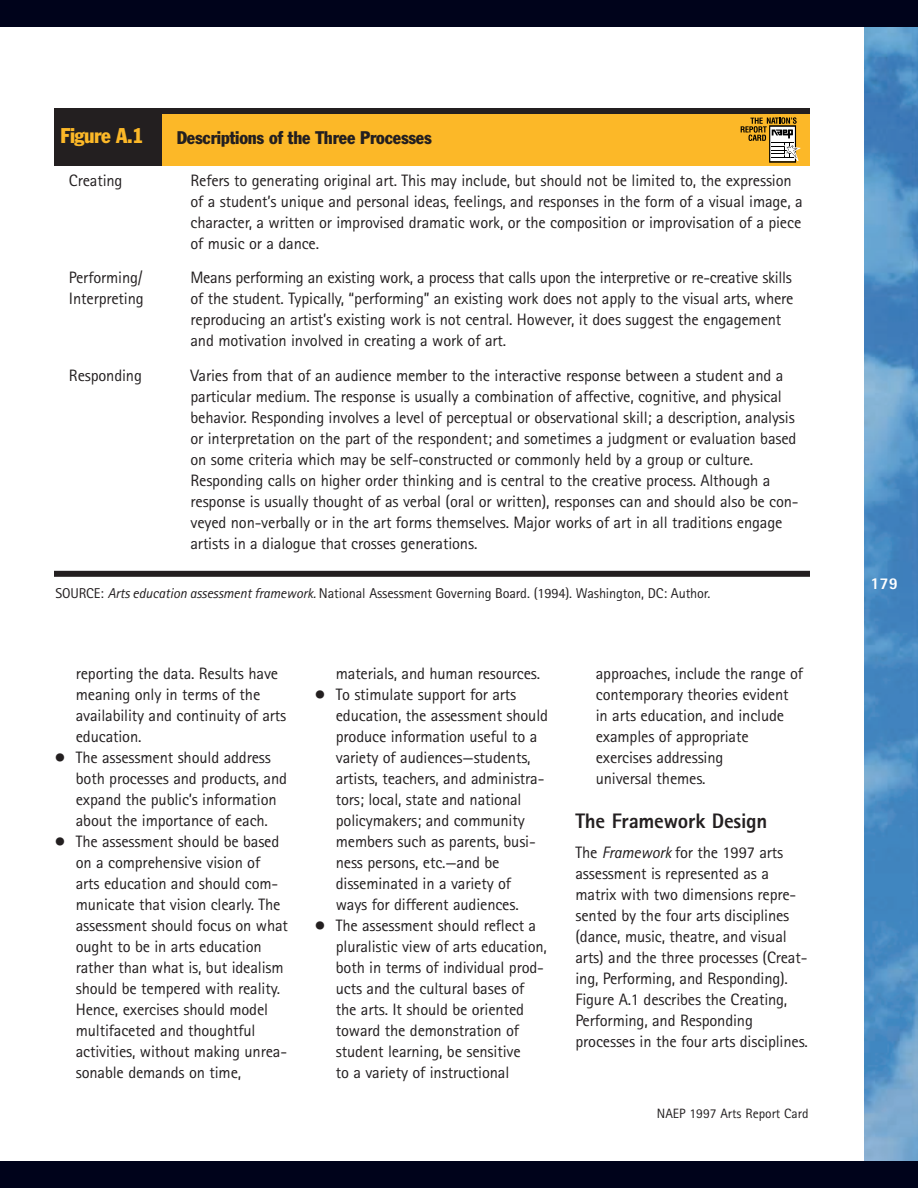
<style>
.page{position:relative;width:918px;height:1188px;background:#fff}
.page>*{position:absolute;margin:0;border:0;box-sizing:border-box;transform-origin:0 0}
.t1{font:800 21px "Rotis Sans Serif";letter-spacing:-.01em;color:#231f20}
.t2{font:condensed 21px "Franklin Gothic";letter-spacing:-.02em;color:#fcb828}
.t3{font:condensed 18px "Franklin Gothic";letter-spacing:-.01em;color:#231f20}
.t4{font:16.5px/21px "Rotis Sans Serif";letter-spacing:-.01em;color:#231f20}
.t5{font:800 16.5px "Rotis Sans Serif";color:#fff}
.t6{font:14.25px "Rotis Sans Serif";letter-spacing:-.01em;color:#231f20}
.t7{font:13.5px "Rotis Sans Serif";color:#231f20}
.s1{font-style:italic}
.s2{font-family:"Universal Newswith Comm Pi"}
</style>
<div class="page">
<img style="left:864px;top:27px;width:54px;height:1134px">
<div style="left:0;top:1161px;width:918px;height:27px;background:#00031b"></div>
<div style="left:0;top:0;width:918px;height:27px;background:#00031b"></div>
<div style="left:54px;top:571px;width:756px;height:6px;background:#231f20"></div>
<div style="left:162px;top:113px;width:648px;height:53px;background:#fcb828"></div>
<div style="left:54px;top:108px;width:756px;height:6px;background:#231f20"></div>
<svg style="left:741px;top:117px;width:59px;height:46px"></svg>
<div style="left:54px;top:108px;width:108px;height:58px;background:#231f20"></div>
<p class="t2" style="left:60px;top:128px;width:85px">Figure A.1</p>
<p class="t3" style="left:177px;top:132px;width:256px">Descriptions of the Three Processes</p>
<p class="t4" style="left:69px;top:171px;width:55px">Creating</p>
<p class="t4" style="left:190px;top:171px;width:614px">Refers to generating original art. This may include, but should not be limited to, the expression of a student’s unique and personal ideas, feelings, and responses in the form of a visual image, a character, a written or improvised dramatic work, or the composition or improvisation of a piece of music or a dance.</p>
<p class="t4" style="left:69px;top:269px;width:75px">Performing/</p>
<p class="t4" style="left:190px;top:269px;width:603px">Means performing an existing work, a process that calls upon the interpretive or re-creative skills</p>
<p class="t4" style="left:69px;top:290px;width:76px">Interpreting</p>
<p class="t4" style="left:190px;top:290px;width:605px">of the student. Typically, “performing” an existing work does not apply to the visual arts, where reproducing an artist’s existing work is not central. However, it does suggest the engagement and motivation involved in creating a work of art.</p>
<p class="t4" style="left:69px;top:366px;width:75px">Responding</p>
<p class="t4" style="left:190px;top:366px;width:610px">Varies from that of an audience member to the interactive response between a student and a particular medium. The response is usually a combination of affective, cognitive, and physical behavior. Responding involves a level of perceptual or observational skill; a description, analysis or interpretation on the part of the respondent; and sometimes a judgment or evaluation based on some criteria which may be self-constructed or commonly held by a group or culture.<br>Responding calls on higher order thinking and is central to the creative process. Although a response is usually thought of as verbal (oral or written), responses can and should also be con&shy;veyed non-verbally or in the art forms themselves. Major works of art in all traditions engage artists in a dialogue that crosses generations.</p>
<p class="t6" style="left:56px;top:588px;width:656px">SOURCE: <span class="s1">Arts education assessment framework.</span> National Assessment Governing Board. (1994). Washington, DC: Author.</p>
<p class="t4" style="left:76px;top:664px;width:212px">reporting the data. Results have meaning only in terms of the availability and continuity of arts education.</p>
<p class="t4" style="left:76px;top:748px;width:213px;text-indent:-20px"><span class="s2">●</span> The assessment should address both processes and products, and expand the public’s information about the importance of each.</p>
<p class="t4" style="left:76px;top:832px;width:214px;text-indent:-20px"><span class="s2">●</span> The assessment should be based on a comprehensive vision of arts education and should com&shy;municate that vision clearly. The assessment should focus on what ought to be in arts education rather than what is, but idealism should be tempered with reality.<br>Hence, exercises should model multifaceted and thoughtful activities, without making unrea&shy;sonable demands on time,</p>
<p class="t4" style="left:336px;top:664px;width:206px">materials, and human resources.</p>
<p class="t4" style="left:336px;top:685px;width:214px;text-indent:-20px"><span class="s2">●</span> To stimulate support for arts education, the assessment should produce information useful to a variety of audiences—students, artists, teachers, and administra&shy;tors; local, state and national policymakers; and community members such as parents, busi&shy;ness persons, etc.—and be disseminated in a variety of<br>ways for different audiences.</p>
<p class="t4" style="left:336px;top:916px;width:213px;text-indent:-20px"><span class="s2">●</span> The assessment should reflect a pluralistic view of arts education, both in terms of individual prod&shy;ucts and the cultural bases of the arts. It should be oriented toward the demonstration of student learning, be sensitive<br>to a variety of instructional</p>
<p class="t4" style="left:596px;top:664px;width:209px">approaches, include the range of contemporary theories evident in arts education, and include examples of appropriate exercises addressing<br>universal themes.</p>
<p class="t1" style="left:576px;top:813px;width:193px">The Framework Design</p>
<p class="t4" style="left:576px;top:843px;width:234px">The <span class="s1">Framework</span> for the 1997 arts assessment is represented as a matrix with two dimensions repre&shy;sented by the four arts disciplines (dance, music, theatre, and visual arts) and the three processes (Creat&shy;ing, Performing, and Responding).<br>Figure A.1 describes the Creating, Performing, and Responding processes in the four arts disciplines.</p>
<p class="t7" style="left:657px;top:1108px;width:153px">NAEP 1997 Arts Report Card</p>
<p class="t5" style="left:870px;top:578px;width:29px">179</p>
</div>
